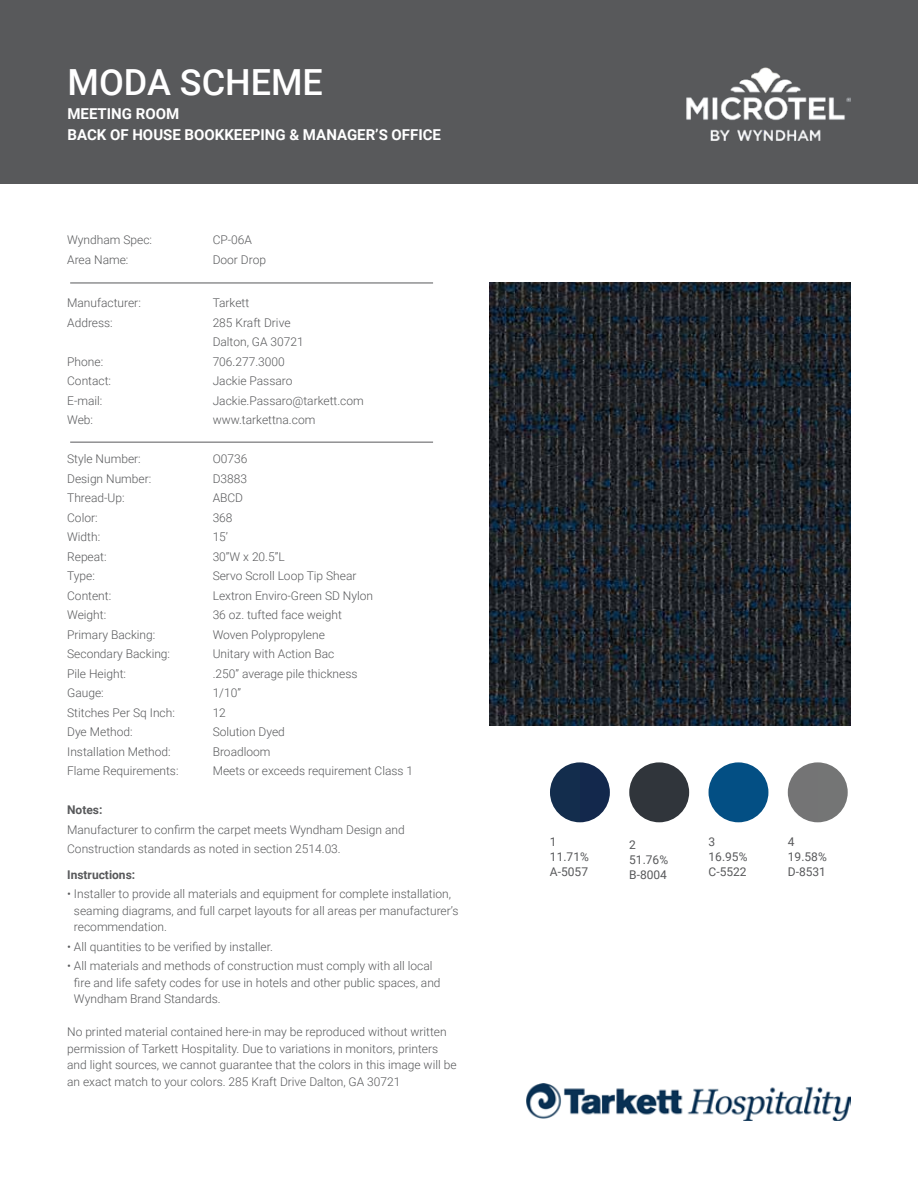
<style>
.page{position:relative;width:918px;height:1188px;background:#fff}
.page>*{position:absolute;margin:0;border:0;box-sizing:border-box;transform-origin:0 0}
.t1{font:500 36px "Roboto";color:#fff}
.t2{font:700 15px/21px "Roboto";color:#fff}
.t3{font:300 12px/16.5px "Roboto";color:#58595b}
.t4{font:12px/15px "Roboto";color:#58595b}
.t5{font:700 12px "Roboto";color:#58595b}
</style>
<div class="page">
<hr style="left:70px;top:283px;width:363px;height:1px;background:#58595b">
<hr style="left:70px;top:442px;width:363px;height:1px;background:#58595b">
<div style="left:550px;top:762px;width:60px;height:60px;background:#132d4d;border-radius:30px"></div>
<div style="left:629px;top:762px;width:60px;height:60px;background:#30353b;border-radius:30px"></div>
<div style="left:709px;top:762px;width:59px;height:60px;background:#034f84;border-radius:30px"></div>
<div style="left:788px;top:762px;width:60px;height:60px;background:#747575;border-radius:30px"></div>
<img style="left:489px;top:283px;width:361px;height:443px">
<div style="left:0;top:0;width:918px;height:184px;background:#58595b"></div>
<img style="left:686px;top:68px;width:164px;height:73px">
<img style="left:526px;top:1083px;width:324px;height:38px">
<h1 class="t1" style="left:68px;top:56px;width:257px">MODA SCHEME</h1>
<p class="t2" style="left:68px;top:102px;width:375px">MEETING ROOM<br>BACK OF HOUSE BOOKKEEPING &amp; MANAGER’S OFFICE</p>
<p class="t3" style="left:67px;top:231px;width:86px">Wyndham Spec:</p>
<p class="t3" style="left:213px;top:231px;width:41px">CP-06A</p>
<p class="t3" style="left:67px;top:251px;width:63px">Area Name:</p>
<p class="t3" style="left:213px;top:251px;width:55px">Door Drop</p>
<p class="t3" style="left:67px;top:294px;width:75px">Manufacturer:</p>
<p class="t3" style="left:213px;top:294px;width:38px">Tarkett</p>
<p class="t3" style="left:67px;top:314px;width:47px">Address:</p>
<p class="t3" style="left:213px;top:312px;width:93px;line-height:19.5px">285 Kraft Drive<br>Dalton, GA 30721</p>
<p class="t3" style="left:67px;top:353px;width:38px">Phone:</p>
<p class="t3" style="left:213px;top:353px;width:74px">706.277.3000</p>
<p class="t3" style="left:67px;top:372px;width:45px">Contact:</p>
<p class="t3" style="left:213px;top:372px;width:81px">Jackie Passaro</p>
<p class="t3" style="left:67px;top:392px;width:37px">E-mail:</p>
<p class="t3" style="left:213px;top:392px;width:153px">Jackie.Passaro@tarkett.com</p>
<p class="t3" style="left:67px;top:411px;width:27px">Web:</p>
<p class="t3" style="left:213px;top:411px;width:104px">www.tarkettna.com</p>
<p class="t3" style="left:67px;top:450px;width:75px">Style Number:</p>
<p class="t3" style="left:213px;top:450px;width:36px">O0736</p>
<p class="t3" style="left:67px;top:470px;width:86px">Design Number:</p>
<p class="t3" style="left:213px;top:470px;width:36px">D3883</p>
<p class="t3" style="left:67px;top:489px;width:59px">Thread-Up:</p>
<p class="t3" style="left:213px;top:489px;width:32px">ABCD</p>
<p class="t3" style="left:67px;top:509px;width:32px">Color:</p>
<p class="t3" style="left:213px;top:509px;width:21px">368</p>
<p class="t3" style="left:67px;top:528px;width:35px">Width:</p>
<p class="t3" style="left:213px;top:528px;width:17px">15’</p>
<p class="t3" style="left:67px;top:548px;width:41px">Repeat:</p>
<p class="t3" style="left:213px;top:548px;width:74px">30”W x 20.5”L</p>
<p class="t3" style="left:67px;top:567px;width:29px">Type:</p>
<p class="t3" style="left:213px;top:567px;width:145px">Servo Scroll Loop Tip Shear</p>
<p class="t3" style="left:67px;top:587px;width:46px">Content:</p>
<p class="t3" style="left:213px;top:587px;width:162px">Lextron Enviro-Green SD Nylon</p>
<p class="t3" style="left:67px;top:606px;width:41px">Weight:</p>
<p class="t3" style="left:213px;top:606px;width:131px">36 oz. tufted face weight</p>
<p class="t3" style="left:67px;top:626px;width:90px">Primary Backing:</p>
<p class="t3" style="left:213px;top:626px;width:114px">Woven Polypropylene</p>
<p class="t3" style="left:67px;top:645px;width:104px">Secondary Backing:</p>
<p class="t3" style="left:213px;top:645px;width:123px">Unitary with Action Bac</p>
<p class="t3" style="left:67px;top:665px;width:60px">Pile Height:</p>
<p class="t3" style="left:213px;top:665px;width:146px">.250” average pile thickness</p>
<p class="t3" style="left:67px;top:684px;width:38px">Gauge:</p>
<p class="t3" style="left:213px;top:684px;width:30px">1/10”</p>
<p class="t3" style="left:67px;top:704px;width:109px">Stitches Per Sq Inch:</p>
<p class="t3" style="left:213px;top:704px;width:15px">12</p>
<p class="t3" style="left:67px;top:723px;width:67px">Dye Method:</p>
<p class="t3" style="left:213px;top:723px;width:74px">Solution Dyed</p>
<p class="t3" style="left:67px;top:743px;width:105px">Installation Method:</p>
<p class="t3" style="left:213px;top:743px;width:59px">Broadloom</p>
<p class="t3" style="left:67px;top:762px;width:113px">Flame Requirements:</p>
<p class="t3" style="left:213px;top:762px;width:202px">Meets or exceeds requirement Class 1</p>
<p class="t5" style="left:67px;top:802px;width:37px">Notes:</p>
<p class="t3" style="left:67px;top:819px;width:339px;line-height:19.5px">Manufacturer to confirm the carpet meets Wyndham Design and<br>Construction standards as noted in section 2514.03.</p>
<p class="t5" style="left:67px;top:866px;width:70px">Instructions:</p>
<p class="t3" style="left:74px;top:885px;width:386px;text-indent:-7px">• Installer to provide all materials and equipment for complete installation, seaming diagrams, and full carpet layouts for all areas per manufacturer’s recommendation.</p>
<p class="t3" style="left:67px;top:938px;width:207px">• All quantities to be verified by installer.</p>
<p class="t3" style="left:74px;top:957px;width:368px;text-indent:-7px">• All materials and methods of construction must comply with all local fire and life safety codes for use in hotels and other public spaces, and<br>Wyndham Brand Standards.</p>
<p class="t3" style="left:67px;top:1023px;width:391px">No printed material contained here-in may be reproduced without written permission of Tarkett Hospitality. Due to variations in monitors, printers and light sources, we cannot guarantee that the colors in this image will be an exact match to your colors. 285 Kraft Drive Dalton, GA 30721</p>
<p class="t4" style="left:709px;top:834px;width:40px">3<br>16.95%<br>C-5522</p>
<p class="t4" style="left:550px;top:834px;width:40px">1<br>11.71%<br>A-5057</p>
<p class="t4" style="left:788px;top:834px;width:40px">4<br>19.58%<br>D-8531</p>
<p class="t4" style="left:629px;top:837px;width:40px">2<br>51.76%<br>B-8004</p>
</div>
